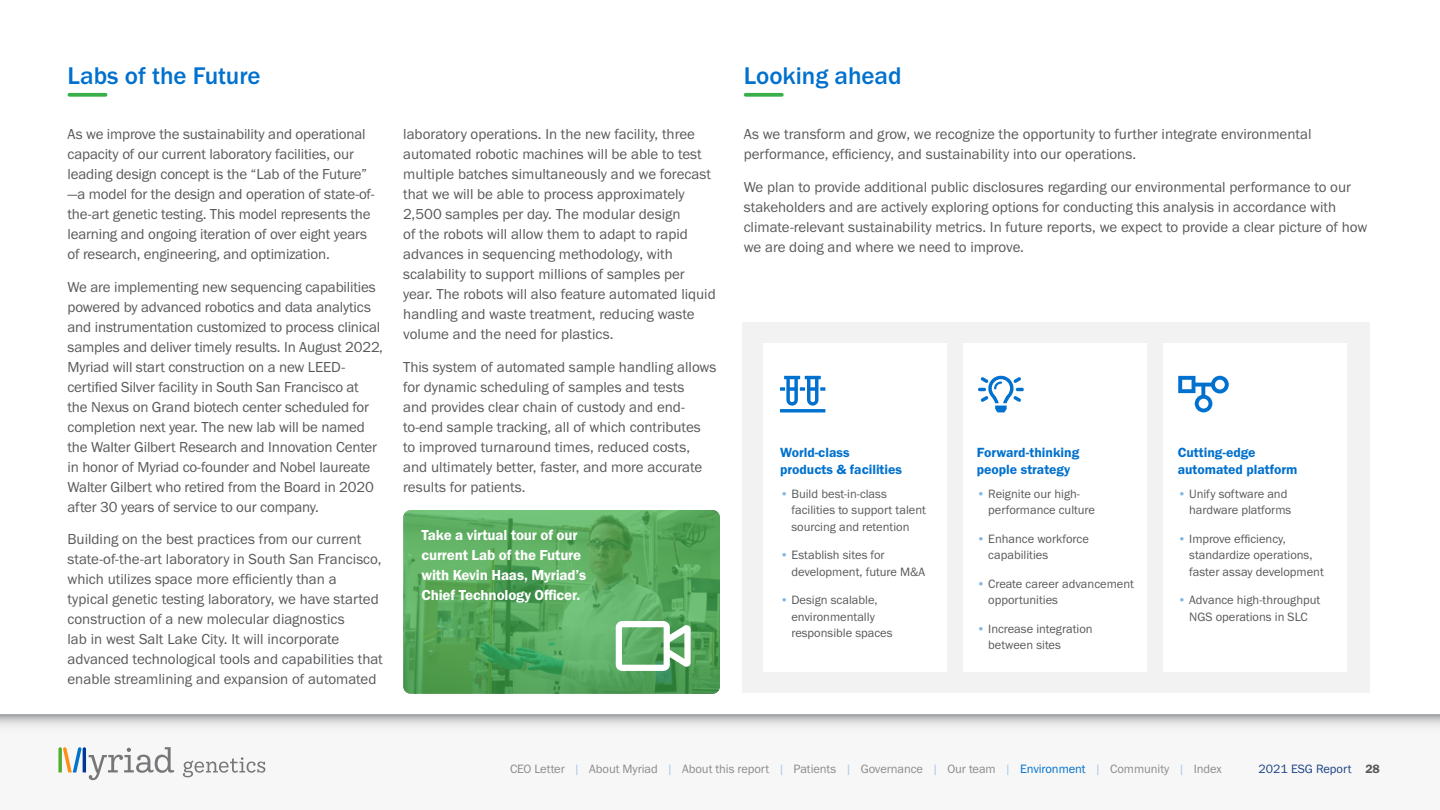
<style>
.page{position:relative;width:1440px;height:810px;background:#fff}
.page>*{position:absolute;margin:0;border:0;box-sizing:border-box;transform-origin:0 0}
.Main_title{font:500 25px "Franklin Gothic URW";color:#0071ce}
.t1{font:15px/20px "Franklin Gothic URW Boo";letter-spacing:-.005em;color:#58595b}
.t2{font:15px/20px "Franklin Gothic URW Dem";letter-spacing:-.01em;color:#fff}
.Main_body_text{font:13.75px/17.5px "Franklin Gothic URW Dem";color:#0071ce}
.t3{font:12.5px/16.2px "Franklin Gothic URW Boo";color:#58595b}
.t4{font:12.5px "Franklin Gothic URW Boo";letter-spacing:-.005em;color:#8a8b8c}
.t5{font:12.5px "Franklin Gothic URW Boo";color:#1c4286}
.s1{color:#80b6e3}
.s2{color:#a5c8e9}
.s3{color:#0071ce}
.s4{font-family:"Franklin Gothic URW Dem";color:#58595b}
</style>
<div class="page">
<div style="left:0;top:707px;width:1440px;height:103px;background:#f7f7f7"></div>
<div style="left:0;top:0;width:1440px;height:714px;background:#fff"></div>
<svg style="left:0;top:715px;width:1440px;height:11px"></svg>
<svg style="left:58px;top:747px;width:116px;height:33px"></svg>
<svg style="left:183px;top:757px;width:82px;height:20px"></svg>
<svg style="left:69px;top:93px;width:37px;height:4px"></svg>
<svg style="left:746px;top:93px;width:36px;height:4px"></svg>
<svg style="left:403px;top:510px;width:317px;height:184px;background:#58a85d"></svg>
<svg style="left:616px;top:621px;width:75px;height:50px"></svg>
<div style="left:742px;top:322px;width:628px;height:371px;background:#f2f2f2"></div>
<div style="left:763px;top:344px;width:184px;height:328px;background:#fff"></div>
<div style="left:963px;top:344px;width:184px;height:328px;background:#fff"></div>
<div style="left:1163px;top:344px;width:184px;height:328px;background:#fff"></div>
<svg style="left:978px;top:376px;width:46px;height:36px"></svg>
<svg style="left:1178px;top:376px;width:51px;height:36px"></svg>
<svg style="left:780px;top:376px;width:45px;height:36px"></svg>
<p class="Main_title" style="left:68px;top:60px;width:195px">Labs of the Future</p>
<p class="Main_title" style="left:744px;top:60px;width:159px">Looking ahead</p>
<p class="t1" style="left:68px;top:124px;width:309px">As we improve the sustainability and operational capacity of our current laboratory facilities, our leading design concept is the “Lab of the Future” —a model for the design and operation of state-of&shy;the-art genetic testing. This model represents the learning and ongoing iteration of over eight years of research, engineering, and optimization.</p>
<p class="t1" style="left:68px;top:276px;width:317px">We are implementing new sequencing capabilities powered by advanced robotics and data analytics and instrumentation customized to process clinical samples and deliver timely results. In August 2022, Myriad will start construction on a new LEED&shy;certified Silver facility in South San Francisco at<br>the Nexus on Grand biotech center scheduled for completion next year. The new lab will be named the Walter Gilbert Research and Innovation Center in honor of Myriad co-founder and Nobel laureate Walter Gilbert who retired from the Board in 2020 after 30 years of service to our company.</p>
<p class="t1" style="left:68px;top:529px;width:317px">Building on the best practices from our current state-of-the-art laboratory in South San Francisco, which utilizes space more efficiently than a<br>typical genetic testing laboratory, we have started construction of a new molecular diagnostics<br>lab in west Salt Lake City. It will incorporate advanced technological tools and capabilities that enable streamlining and expansion of automated</p>
<p class="t1" style="left:403px;top:124px;width:314px">laboratory operations. In the new facility, three automated robotic machines will be able to test multiple batches simultaneously and we forecast that we will be able to process approximately 2,500 samples per day. The modular design<br>of the robots will allow them to adapt to rapid advances in sequencing methodology, with scalability to support millions of samples per year. The robots will also feature automated liquid handling and waste treatment, reducing waste volume and the need for plastics.</p>
<p class="t1" style="left:403px;top:356px;width:315px">This system of automated sample handling allows for dynamic scheduling of samples and tests<br>and provides clear chain of custody and end&shy;to-end sample tracking, all of which contributes to improved turnaround times, reduced costs, and ultimately better, faster, and more accurate results for patients.</p>
<p class="t2" style="left:422px;top:525px;width:166px">Take a virtual tour of our current Lab of the Future with Kevin Haas, Myriad’s<br>Chief Technology Officer.</p>
<p class="t1" style="left:744px;top:124px;width:569px">As we transform and grow, we recognize the opportunity to further integrate environmental performance, efficiency, and sustainability into our operations.</p>
<p class="t1" style="left:744px;top:176px;width:625px">We plan to provide additional public disclosures regarding our environmental performance to our stakeholders and are actively exploring options for conducting this analysis in accordance with climate-relevant sustainability metrics. In future reports, we expect to provide a clear picture of how we are doing and where we need to improve.</p>
<p class="Main_body_text" style="left:780px;top:443px;width:124px">World-class products &amp; facilities</p>
<p class="t3" style="left:791px;top:486px;width:136px;text-indent:-11px"><span class="s1">•</span> Build best-in-class facilities to support talent sourcing and retention</p>
<p class="t3" style="left:791px;top:547px;width:136px;text-indent:-11px"><span class="s1">•</span> Establish sites for development, future M&amp;A</p>
<p class="t3" style="left:791px;top:592px;width:103px;text-indent:-11px"><span class="s1">•</span> Design scalable, environmentally responsible spaces</p>
<p class="Main_body_text" style="left:977px;top:443px;width:104px">Forward-thinking people strategy</p>
<p class="t3" style="left:988px;top:486px;width:108px;text-indent:-11px"><span class="s1">•</span> Reignite our high&shy;performance culture</p>
<p class="t3" style="left:988px;top:531px;width:102px;text-indent:-11px"><span class="s1">•</span> Enhance workforce capabilities</p>
<p class="t3" style="left:988px;top:576px;width:147px;text-indent:-11px"><span class="s1">•</span> Create career advancement opportunities</p>
<p class="t3" style="left:988px;top:621px;width:106px;text-indent:-11px"><span class="s1">•</span> Increase integration between sites</p>
<p class="Main_body_text" style="left:1178px;top:443px;width:121px">Cutting-edge automated platform</p>
<p class="t3" style="left:1189px;top:486px;width:104px;text-indent:-11px"><span class="s1">•</span> Unify software and hardware platforms</p>
<p class="t3" style="left:1189px;top:531px;width:136px;text-indent:-11px"><span class="s1">•</span> Improve efficiency, standardize operations, faster assay development</p>
<p class="t3" style="left:1178px;top:592px;width:144px;text-align:center"><span class="s1">•</span> Advance high-throughput<br>NGS operations in SLC</p>
<p class="t4" style="left:510px;top:761px;width:713px">CEO Letter <span class="s2">|</span> About Myriad <span class="s2">|</span> About this report <span class="s2">|</span> Patients <span class="s2">|</span> Governance <span class="s2">|</span> Our team <span class="s2">|</span> <span class="s3">Environment</span> <span class="s2">|</span> Community <span class="s2">|</span> Index</p>
<p class="t5" style="left:1259px;top:761px;width:123px">2021 ESG Report <span class="s4">28</span></p>
</div>
